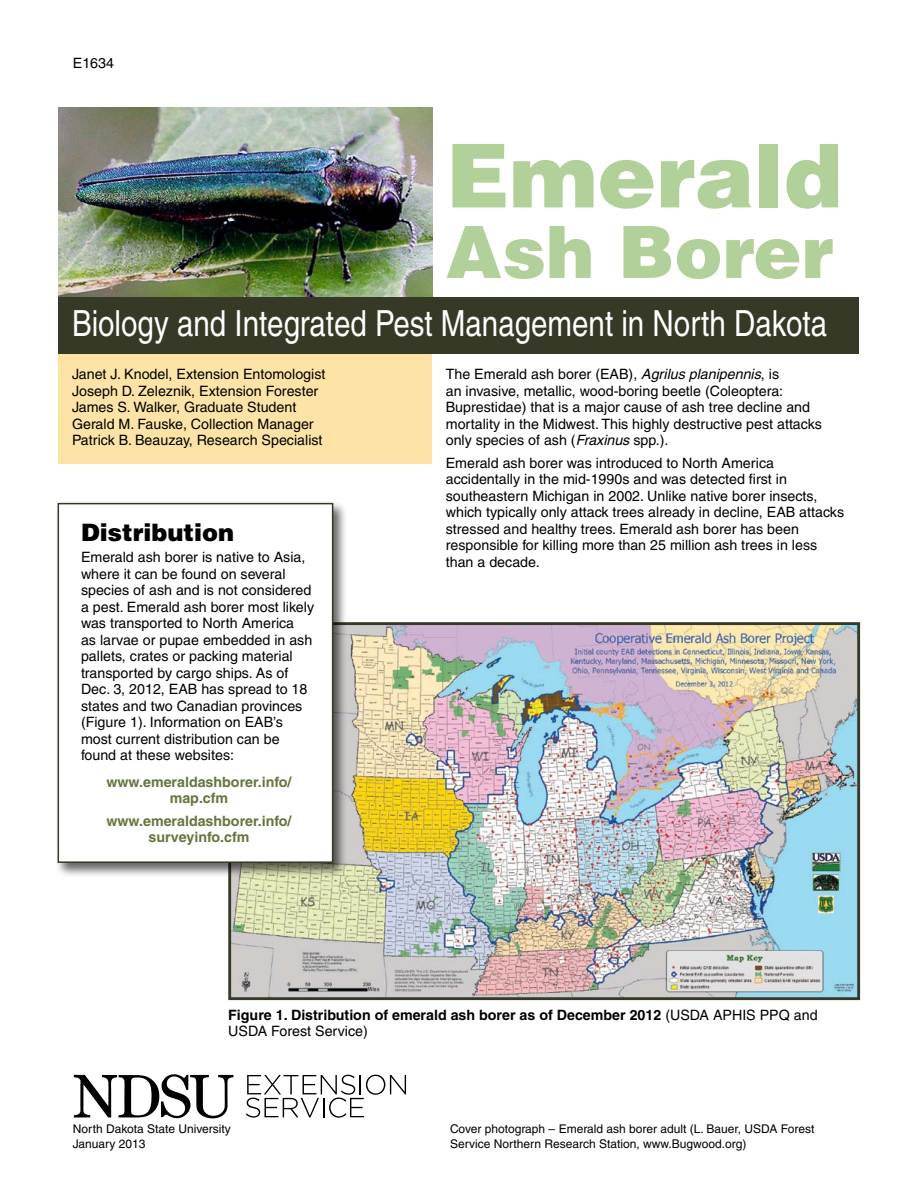
<style>
.page{position:relative;width:918px;height:1188px;background:#fff}
.page>*{position:absolute;margin:0;border:0;box-sizing:border-box;transform-origin:0 0}
.t1{font:900 88.05px "Helvetica";color:#b2d09a}
.t2{font:900 72.15px "Helvetica";color:#b2d09a}
.t3{font:condensed 36px "Helvetica";color:#fff}
.t4{font:900 24px "Helvetica";color:#000}
.paragraph{font:14.25px/16.5px "Helvetica";color:#000}
.table_headers{font:700 14.25px/16.5px "Helvetica";color:#000}
.paragraph-2{font:700 14.25px/16.5px "Helvetica";color:#64753d;text-align:center}
.paragraph-3{font:12px/15px "Helvetica";color:#000}
.s1{font-style:italic}
.s2{font-weight:400}
</style>
<div class="page">
<img style="left:232px;top:626px;width:624px;height:370px">
<div style="left:228px;top:622px;width:632px;height:378px;border:3px solid #353925"></div>
<div style="left:58px;top:308px;width:374px;height:155px;background:#fde4a6"></div>
<div style="left:58px;top:297px;width:801px;height:57px;background:#353925"></div>
<svg style="left:74px;top:1074px;width:159px;height:45px"></svg>
<svg style="left:246px;top:1075px;width:160px;height:43px"></svg>
<div style="left:55px;top:500px;width:292px;height:378px;background:#000;opacity:.6"></div>
<div style="left:58px;top:503px;width:275px;height:360px;background:#fff;border:2px solid #353925"></div>
<img style="left:58px;top:108px;width:374px;height:189px">
<p class="paragraph" style="left:73px;top:54px;width:43px">E1634</p>
<p class="t1" style="left:446px;top:118px;width:398px">Emerald</p>
<p class="t2" style="left:446px;top:205px;width:389px">Ash Borer</p>
<p class="t3" style="left:72px;top:302px;width:757px">Biology and Integrated Pest Management in North Dakota</p>
<p class="paragraph" style="left:72px;top:366px;width:255px">Janet J. Knodel, Extension Entomologist Joseph D. Zeleznik, Extension Forester James S. Walker, Graduate Student Gerald M. Fauske, Collection Manager Patrick B. Beauzay, Research Specialist</p>
<p class="paragraph" style="left:446px;top:366px;width:378px">The Emerald ash borer (EAB), <span class="s1">Agrilus planipennis</span>, is<br>an invasive, metallic, wood-boring beetle (Coleoptera:<br>Buprestidae) that is a major cause of ash tree decline and mortality in the Midwest. This highly destructive pest attacks only species of ash (<span class="s1">Fraxinus</span> spp.).</p>
<p class="paragraph" style="left:446px;top:455px;width:400px">Emerald ash borer was introduced to North America accidentally in the mid-1990s and was detected first in southeastern Michigan in 2002. Unlike native borer insects, which typically only attack trees already in decline, EAB attacks stressed and healthy trees. Emerald ash borer has been responsible for killing more than 25 million ash trees in less than a decade.</p>
<p class="t4" style="left:81px;top:517px;width:155px">Distribution</p>
<p class="paragraph" style="left:81px;top:549px;width:235px">Emerald ash borer is native to Asia, where it can be found on several species of ash and is not considered a pest. Emerald ash borer most likely was transported to North America<br>as larvae or pupae embedded in ash pallets, crates or packing material transported by cargo ships. As of Dec. 3, 2012, EAB has spread to 18 states and two Canadian provinces (Figure 1). Information on EAB’s most current distribution can be found at these websites:</p>
<p class="paragraph-2" style="left:106px;top:773px;width:187px">www.emeraldashborer.info/ map.cfm</p>
<p class="paragraph-2" style="left:106px;top:812px;width:187px">www.emeraldashborer.info/ surveyinfo.cfm</p>
<p class="table_headers" style="left:228px;top:1006px;width:591px">Figure 1. Distribution of emerald ash borer as of December 2012 <span class="s2">(USDA APHIS PPQ and<br>USDA Forest Service)</span></p>
<p class="paragraph-3" style="left:73px;top:1122px;width:159px">North Dakota State University</p>
<p class="paragraph-3" style="left:73px;top:1136px;width:74px">January 2013</p>
<p class="paragraph-3" style="left:450px;top:1122px;width:366px">Cover photograph – Emerald ash borer adult (L. Bauer, USDA Forest<br>Service Northern Research Station, www.Bugwood.org)</p>
</div>
